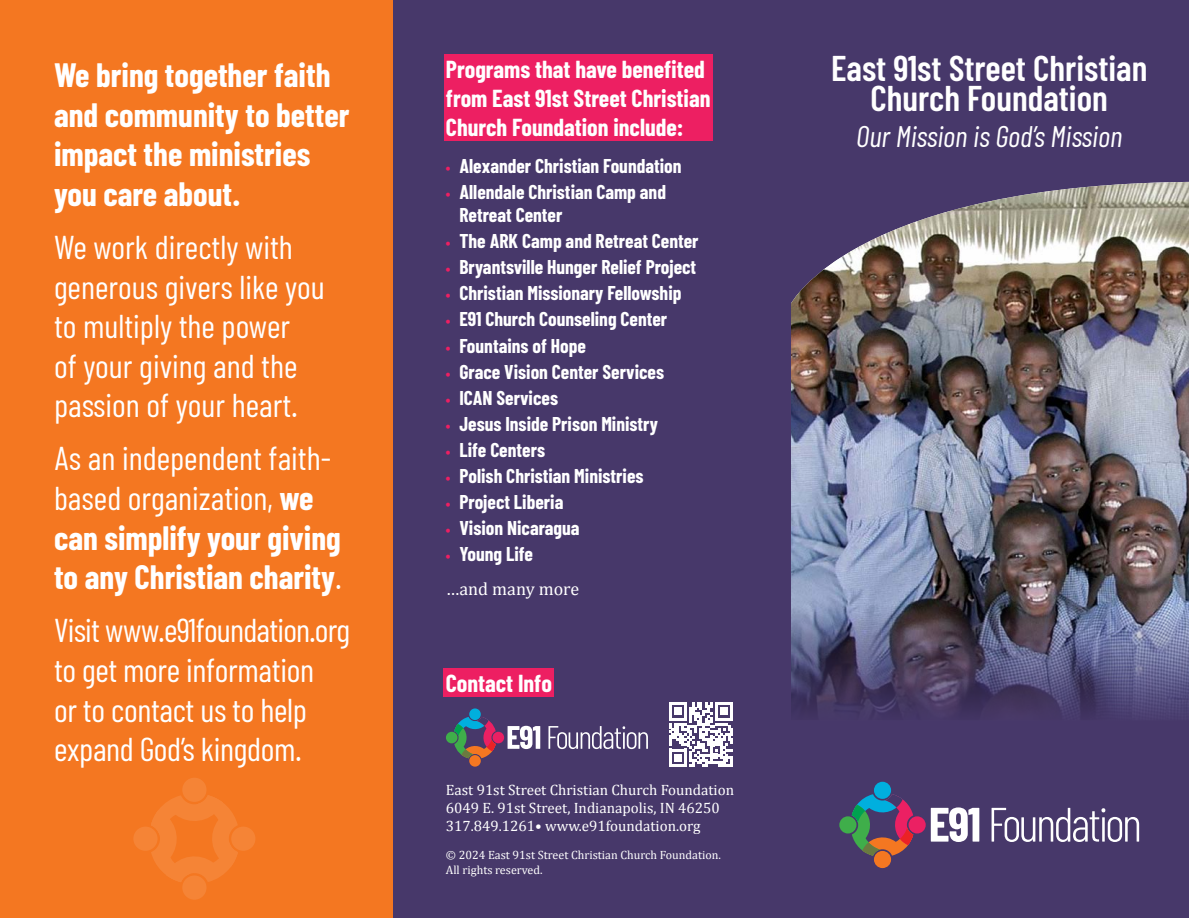
<style>
.page{position:relative;width:1189px;height:918px;background:#fff}
.page>*{position:absolute;margin:0;border:0;box-sizing:border-box;transform-origin:0 0}
.t1{font:600 35.7px/30.9px "Barlow Condensed";color:#fff;text-align:center}
.White_Bullets{font:33px/39.6px "Barlow Condensed";letter-spacing:-.005em;color:#fff}
.White_Bullets-2{font:700 33px/39.6px "Barlow Condensed";color:#fff}
.t2{font:italic 29.7px "Barlow Condensed";color:#fff}
.Reversed_Subhead-Pink{font:700 24px/28.8px "Barlow Condensed";color:#fff}
.t3{font:700 19.5px/23.4px "Barlow Condensed";color:#fff}
.Body_Text{font:18px "Cambria";color:#fff}
.White_Body_Text{font:15px "Cambria";color:#fff}
.White_Body_Text-2{font:12px/14.4px "Cambria";color:#fff}
.s1{font-weight:400}
.s2{font-size:15px;color:#ed1f62}
</style>
<div class="page">
<div style="left:392px;top:0;width:796px;height:918px;background:#47386a"></div>
<div style="left:0;top:0;width:392px;height:918px;background:#f47721"></div>
<img style="left:791px;top:182px;width:397px;height:534px">
<svg style="left:930px;top:807px;width:49px;height:35px"></svg>
<svg style="left:991px;top:808px;width:148px;height:34px"></svg>
<div style="left:873px;top:782px;width:18px;height:17px;background:#00afde;border-radius:50%"></div>
<div style="left:873px;top:851px;width:18px;height:17px;background:#f47721;border-radius:50%"></div>
<div style="left:908px;top:816px;width:17px;height:17px;background:#eb2063;border-radius:50%"></div>
<div style="left:839px;top:816px;width:17px;height:17px;background:#3fae4a;border-radius:50%"></div>
<svg style="left:851px;top:794px;width:62px;height:62px"></svg>
<div style="left:444px;top:54px;width:268px;height:86px;background:#ed1f62"></div>
<div style="left:444px;top:668px;width:110px;height:29px;background:#ed1f62"></div>
<svg style="left:507px;top:726px;width:33px;height:23px"></svg>
<svg style="left:548px;top:726px;width:100px;height:23px"></svg>
<div style="left:469px;top:708px;width:12px;height:12px;background:#00afde;border-radius:50%"></div>
<div style="left:469px;top:755px;width:12px;height:12px;background:#f47721;border-radius:50%"></div>
<div style="left:492px;top:732px;width:12px;height:11px;background:#eb2063;border-radius:50%"></div>
<div style="left:446px;top:732px;width:11px;height:11px;background:#3fae4a;border-radius:50%"></div>
<svg style="left:454px;top:717px;width:42px;height:41px"></svg>
<div style="left:182px;top:778px;width:24px;height:24px;background:#f58436;border-radius:50%"></div>
<div style="left:182px;top:876px;width:24px;height:24px;background:#f58436;border-radius:50%"></div>
<div style="left:231px;top:827px;width:24px;height:24px;background:#f58436;border-radius:50%"></div>
<div style="left:133px;top:827px;width:25px;height:24px;background:#f58436;border-radius:50%"></div>
<svg style="left:151px;top:795px;width:87px;height:87px"></svg>
<svg style="left:669px;top:702px;width:64px;height:65px"></svg>
<p class="White_Bullets-2" style="left:54px;top:54px;width:297px">We bring together faith and community to better impact the ministries you care about.</p>
<p class="White_Bullets" style="left:54px;top:226px;width:272px">We work directly with generous givers like you to multiply the power<br>of your giving and the passion of your heart.</p>
<p class="White_Bullets-2" style="left:54px;top:438px;width:289px"><span class="s1">As an independent faith&shy;based organization,</span> we can simplify your giving to any Christian charity<span class="s1">.</span></p>
<p class="White_Bullets" style="left:54px;top:610px;width:298px">Visit www.e91foundation.org to get more information<br>or to contact us to help expand God’s kingdom.</p>
<p class="Reversed_Subhead-Pink" style="left:446px;top:54px;width:266px">Programs that have benefited from East 91st Street Christian<br>Church Foundation include:</p>
<p class="t3" style="left:446px;top:153px;width:237px"><span class="s2">•</span> Alexander Christian Foundation</p>
<p class="t3" style="left:459px;top:179px;width:208px;text-indent:-14px"><span class="s2">•</span> Allendale Christian Camp and<br>Retreat Center</p>
<p class="t3" style="left:446px;top:229px;width:254px"><span class="s2">•</span> The ARK Camp and Retreat Center</p>
<p class="t3" style="left:446px;top:255px;width:252px"><span class="s2">•</span> Bryantsville Hunger Relief Project</p>
<p class="t3" style="left:446px;top:281px;width:237px"><span class="s2">•</span> Christian Missionary Fellowship</p>
<p class="t3" style="left:446px;top:307px;width:223px"><span class="s2">•</span> E91 Church Counseling Center</p>
<p class="t3" style="left:446px;top:333px;width:142px"><span class="s2">•</span> Fountains of Hope</p>
<p class="t3" style="left:446px;top:359px;width:220px"><span class="s2">•</span> Grace Vision Center Services</p>
<p class="t3" style="left:446px;top:385px;width:114px"><span class="s2">•</span> ICAN Services</p>
<p class="t3" style="left:446px;top:412px;width:213px"><span class="s2">•</span> Jesus Inside Prison Ministry</p>
<p class="t3" style="left:446px;top:438px;width:101px"><span class="s2">•</span> Life Centers</p>
<p class="t3" style="left:446px;top:464px;width:199px"><span class="s2">•</span> Polish Christian Ministries</p>
<p class="t3" style="left:446px;top:490px;width:119px"><span class="s2">•</span> Project Liberia</p>
<p class="t3" style="left:446px;top:516px;width:135px"><span class="s2">•</span> Vision Nicaragua</p>
<p class="t3" style="left:446px;top:542px;width:89px"><span class="s2">•</span> Young Life</p>
<p class="Body_Text" style="left:446px;top:578px;width:135px">…and many more</p>
<p class="Reversed_Subhead-Pink" style="left:446px;top:668px;width:108px">Contact Info</p>
<p class="White_Body_Text" style="left:446px;top:782px;width:289px">East 91st Street Christian Church Foundation</p>
<p class="White_Body_Text" style="left:446px;top:800px;width:275px">6049 E. 91st Street, Indianapolis, IN 46250</p>
<p class="White_Body_Text" style="left:446px;top:818px;width:256px">317.849.1261• www.e91foundation.org</p>
<p class="White_Body_Text-2" style="left:446px;top:848px;width:276px">© 2024 East 91st Street Christian Church Foundation.<br>All rights reserved.</p>
<p class="t1" style="left:831px;top:51px;width:318px">East 91st Street Christian<br>Church Foundation</p>
<p class="t2" style="left:856px;top:118px;width:267px">Our Mission is God’s Mission</p>
</div>
